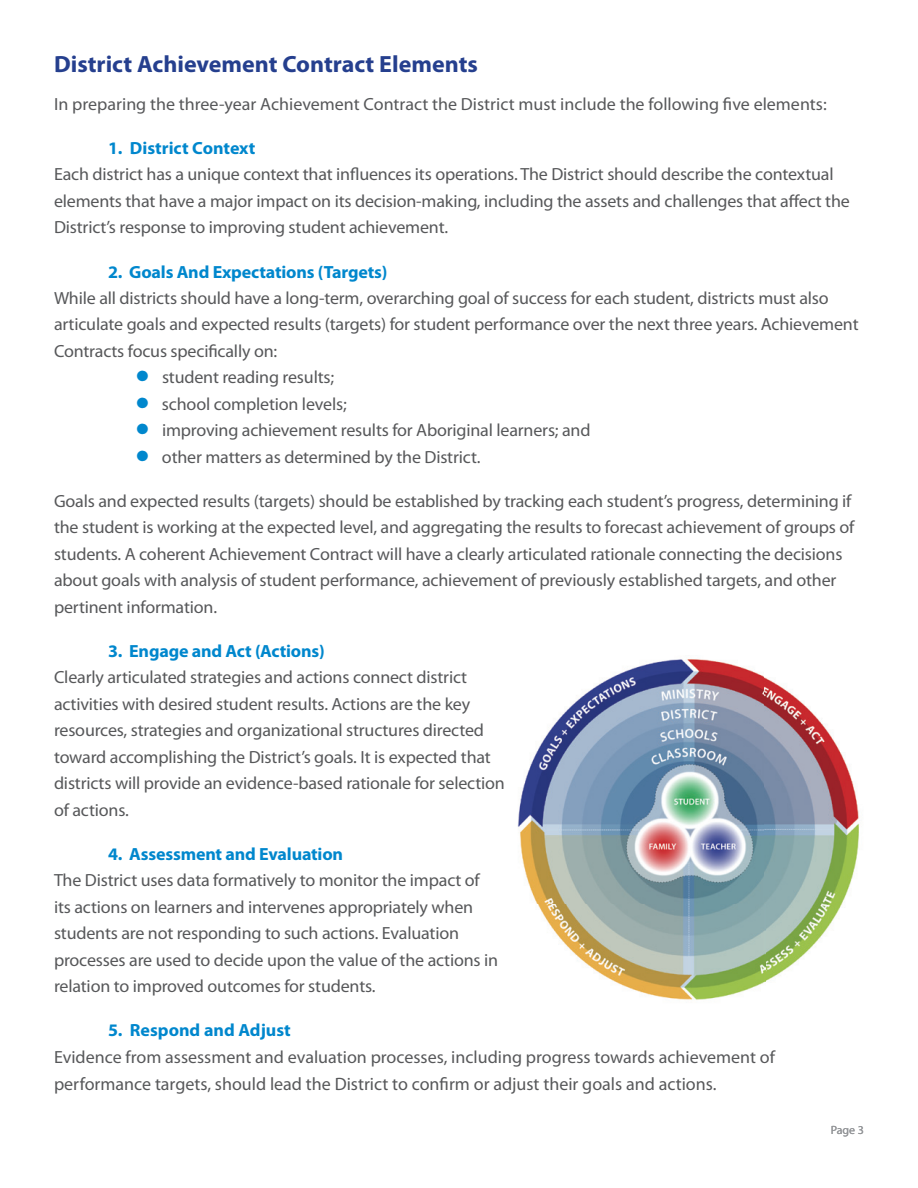
<style>
.page{position:relative;width:918px;height:1188px;background:#fff}
.page>*{position:absolute;margin:0;border:0;box-sizing:border-box;transform-origin:0 0}
.t1{font:700 23.55px "Myriad Pro";color:#253f8e}
.t2{font:18px "Myriad Pro";color:#57585a}
.t3{font:17.7px/26.4px "Myriad Pro";letter-spacing:-.01em;color:#57585a}
.t4{font:700 17.7px "Myriad Pro";letter-spacing:-.01em;color:#0087cd}
.t5{font:12px "Myriad Pro";color:#939598}
.s1{color:#0087cd}
</style>
<div class="page">
<img style="left:517px;top:659px;width:343px;height:341px">
<h1 class="t1" style="left:54px;top:51px;width:425px">District Achievement Contract Elements</h1>
<p class="t3" style="left:54px;top:91px;width:774px">In preparing the three-year Achievement Contract the District must include the following five elements:</p>
<p class="t4" style="left:108px;top:138px;width:149px">1. District Context</p>
<p class="t3" style="left:54px;top:162px;width:797px">Each district has a unique context that influences its operations. The District should describe the contextual elements that have a major impact on its decision-making, including the assets and challenges that affect the<br>District’s response to improving student achievement.</p>
<p class="t4" style="left:108px;top:262px;width:281px">2. Goals And Expectations (Targets)</p>
<p class="t3" style="left:54px;top:285px;width:806px">While all districts should have a long-term, overarching goal of success for each student, districts must also articulate goals and expected results (targets) for student performance over the next three years. Achievement<br>Contracts focus specifically on:</p>
<p class="t3" style="left:134px;top:365px;width:202px"><span class="s1">•</span> student reading results;</p>
<p class="t3" style="left:134px;top:391px;width:215px"><span class="s1">•</span> school completion levels;</p>
<p class="t3" style="left:134px;top:418px;width:459px"><span class="s1">•</span> improving achievement results for Aboriginal learners; and</p>
<p class="t3" style="left:134px;top:444px;width:349px"><span class="s1">•</span> other matters as determined by the District.</p>
<p class="t3" style="left:54px;top:488px;width:802px">Goals and expected results (targets) should be established by tracking each student’s progress, determining if the student is working at the expected level, and aggregating the results to forecast achievement of groups of students. A coherent Achievement Contract will have a clearly articulated rationale connecting the decisions about goals with analysis of student performance, achievement of previously established targets, and other pertinent information.</p>
<p class="t4" style="left:108px;top:641px;width:218px">3. Engage and Act (Actions)</p>
<p class="t3" style="left:54px;top:665px;width:452px">Clearly articulated strategies and actions connect district activities with desired student results. Actions are the key resources, strategies and organizational structures directed toward accomplishing the District’s goals. It is expected that districts will provide an evidence-based rationale for selection of actions.</p>
<p class="t4" style="left:108px;top:844px;width:237px">4. Assessment and Evaluation</p>
<p class="t3" style="left:54px;top:867px;width:446px">The District uses data formatively to monitor the impact of its actions on learners and intervenes appropriately when students are not responding to such actions. Evaluation processes are used to decide upon the value of the actions in relation to improved outcomes for students.</p>
<p class="t4" style="left:108px;top:1020px;width:184px">5. Respond and Adjust</p>
<p class="t3" style="left:54px;top:1044px;width:723px">Evidence from assessment and evaluation processes, including progress towards achievement of</p>
<p class="t2" style="left:54px;top:1074px;width:664px">performance targets, should lead the District to confirm or adjust their goals and actions.</p>
<p class="t5" style="left:831px;top:1123px;width:35px">Page 3</p>
</div>
